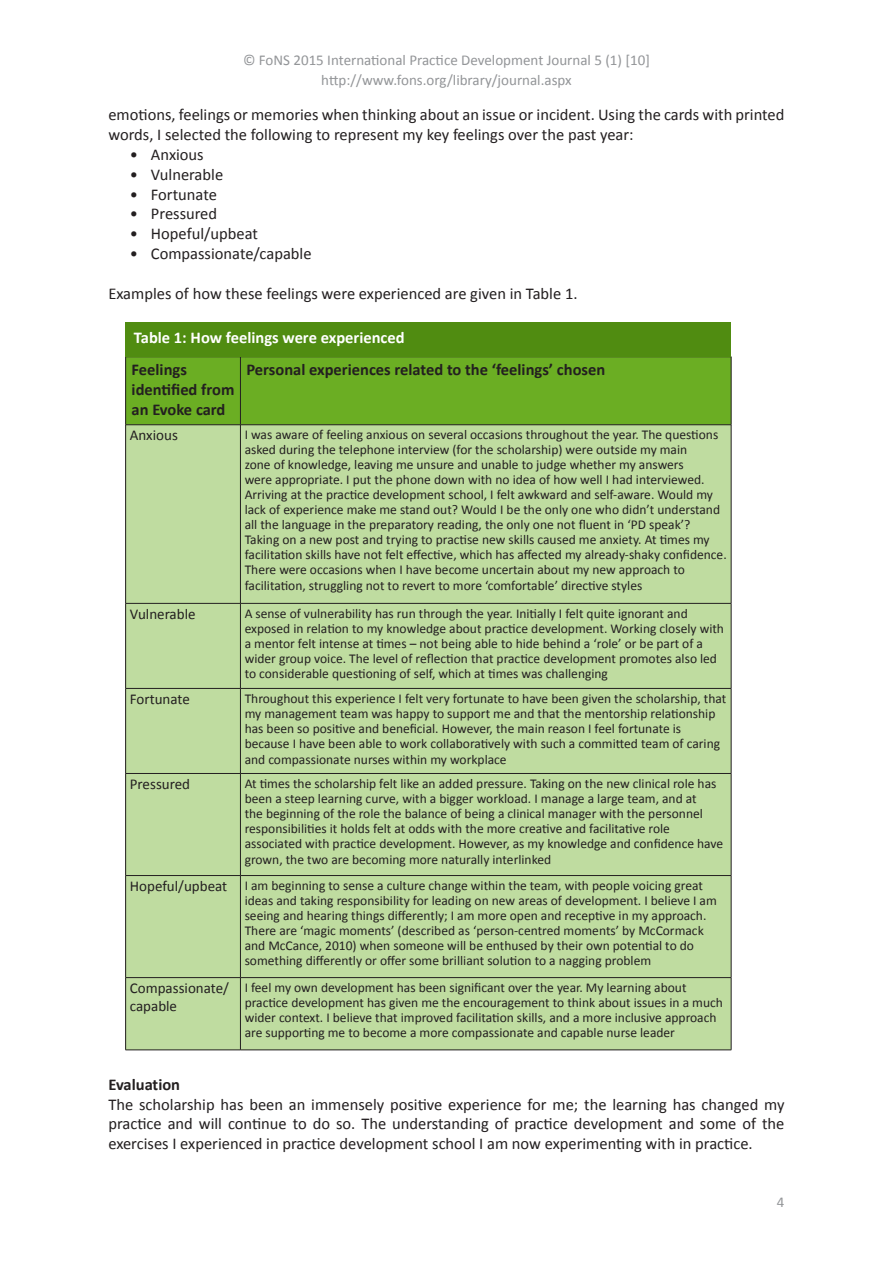
<style>
.page{position:relative;width:893px;height:1263px;background:#fff}
.page>*{position:absolute;margin:0;border:0;box-sizing:border-box;transform-origin:0 0}
.t1{font:16.5px/19.8px "Calibri";color:#231f20}
.t2{font:700 16.5px/19.8px "Calibri";color:#231f20}
.t3{font:700 16.5px "Calibri";color:#fff}
.t4{font:15px/19.8px "Calibri";color:#939598;text-align:center}
.t5{font:15px/18px "Calibri";color:#231f20}
.t6{font:13.5px/15px "Calibri";color:#231f20}
.s1{font-size:15px}
</style>
<div class="page">
<div style="left:125px;top:331px;width:606px;height:719px;background:#bfdca0"></div>
<div style="left:126px;top:357px;width:605px;height:67px;background:#6bae23"></div>
<hr style="left:125px;top:356px;width:115px;height:1px;background:#231f20">
<hr style="left:125px;top:357px;width:1px;height:68px;background:#231f20">
<hr style="left:240px;top:356px;width:491px;height:1px;background:#231f20">
<hr style="left:240px;top:357px;width:1px;height:68px;background:#231f20">
<hr style="left:731px;top:357px;width:1px;height:68px;background:#231f20">
<hr style="left:125px;top:424px;width:115px;height:1px;background:#231f20">
<hr style="left:125px;top:425px;width:1px;height:178px;background:#231f20">
<hr style="left:240px;top:424px;width:491px;height:1px;background:#231f20">
<hr style="left:240px;top:425px;width:1px;height:178px;background:#231f20">
<hr style="left:731px;top:425px;width:1px;height:178px;background:#231f20">
<hr style="left:125px;top:603px;width:115px;height:1px;background:#231f20">
<hr style="left:125px;top:603px;width:1px;height:85px;background:#231f20">
<hr style="left:240px;top:603px;width:491px;height:1px;background:#231f20">
<hr style="left:240px;top:603px;width:1px;height:85px;background:#231f20">
<hr style="left:731px;top:603px;width:1px;height:85px;background:#231f20">
<hr style="left:125px;top:688px;width:115px;height:1px;background:#231f20">
<hr style="left:125px;top:689px;width:1px;height:84px;background:#231f20">
<hr style="left:240px;top:688px;width:491px;height:1px;background:#231f20">
<hr style="left:240px;top:689px;width:1px;height:84px;background:#231f20">
<hr style="left:731px;top:689px;width:1px;height:84px;background:#231f20">
<hr style="left:240px;top:773px;width:491px;height:1px;background:#231f20">
<hr style="left:731px;top:774px;width:1px;height:101px;background:#231f20">
<hr style="left:125px;top:876px;width:1px;height:101px;background:#231f20">
<hr style="left:240px;top:875px;width:491px;height:1px;background:#231f20">
<hr style="left:240px;top:876px;width:1px;height:101px;background:#231f20">
<hr style="left:731px;top:876px;width:1px;height:101px;background:#231f20">
<hr style="left:125px;top:977px;width:115px;height:1px;background:#231f20">
<hr style="left:125px;top:978px;width:1px;height:72px;background:#231f20">
<hr style="left:240px;top:977px;width:491px;height:1px;background:#231f20">
<hr style="left:240px;top:978px;width:1px;height:72px;background:#231f20">
<hr style="left:731px;top:978px;width:1px;height:72px;background:#231f20">
<hr style="left:125px;top:1050px;width:115px;height:1px;background:#231f20">
<hr style="left:240px;top:1050px;width:491px;height:1px;background:#231f20">
<hr style="left:125px;top:773px;width:115px;height:1px;background:#231f20">
<hr style="left:125px;top:774px;width:1px;height:101px;background:#231f20">
<hr style="left:240px;top:774px;width:1px;height:101px;background:#231f20">
<hr style="left:125px;top:875px;width:115px;height:1px;background:#231f20">
<div style="left:125px;top:322px;width:606px;height:34px;background:#508c11"></div>
<p class="t4" style="left:243px;top:50px;width:408px">© FoNS 2015 International Practice Development Journal 5 (1) [10] http://www.fons.org/library/journal.aspx</p>
<p class="t1" style="left:108px;top:105px;width:678px">emotions, feelings or memories when thinking about an issue or incident. Using the cards with printed words, I selected the following to represent my key feelings over the past year:</p>
<p class="t1" style="left:130px;top:145px;width:76px">• Anxious</p>
<p class="t1" style="left:130px;top:164px;width:95px">• Vulnerable</p>
<p class="t1" style="left:130px;top:184px;width:89px">• Fortunate</p>
<p class="t1" style="left:130px;top:204px;width:89px">• Pressured</p>
<p class="t1" style="left:130px;top:224px;width:130px">• Hopeful/upbeat</p>
<p class="t1" style="left:130px;top:244px;width:183px">• Compassionate/capable</p>
<p class="t1" style="left:108px;top:283px;width:471px">Examples of how these feelings were experienced are given in Table 1.</p>
<p class="t3" style="left:134px;top:327px;width:272px">Table 1: How feelings were experienced</p>
<p class="t2" style="left:132px;top:360px;width:104px">Feelings identified from an Evoke card</p>
<p class="t2" style="left:246px;top:360px;width:360px">Personal experiences related to the ‘feelings’ chosen</p>
<p class="t5" style="left:130px;top:426px;width:49px">Anxious</p>
<p class="t6" style="left:245px;top:427px;width:484px">I was aware of feeling anxious on several occasions throughout the year. The questions asked during the telephone interview (for the scholarship) were outside my main<br>zone of knowledge, leaving me unsure and unable to judge whether my answers<br>were appropriate. I put the phone down with no idea of how well I had interviewed.<br>Arriving at the practice development school, I felt awkward and self-aware. Would my lack of experience make me stand out? Would I be the only one who didn’t understand all the language in the preparatory reading, the only one not fluent in ‘PD speak’?<br>Taking on a new post and trying to practise new skills caused me anxiety. At times my facilitation skills have not felt effective, which has affected my already-shaky confidence.<br>There were occasions when I have become uncertain about my new approach to facilitation, struggling not to revert to more ‘comfortable’ directive styles</p>
<p class="t5" style="left:130px;top:605px;width:67px">Vulnerable</p>
<p class="t6" style="left:245px;top:606px;width:481px">A sense of vulnerability has run through the year. Initially I felt quite ignorant and exposed in relation to my knowledge about practice development. Working closely with a mentor felt intense at times – not being able to hide behind a ‘role’ or be part of a wider group voice. The level of reflection that practice development promotes also led to considerable questioning of self, which at times was challenging</p>
<p class="t5" style="left:130px;top:690px;width:61px">Fortunate</p>
<p class="t6" style="left:245px;top:691px;width:483px">Throughout this experience I felt very fortunate to have been given the scholarship, that my management team was happy to support me and that the mentorship relationship has been so positive and beneficial. However, the main reason I feel fortunate is because I have been able to work collaboratively with such a committed team of caring and compassionate nurses within my workplace</p>
<p class="t5" style="left:130px;top:775px;width:62px">Pressured</p>
<p class="t6" style="left:245px;top:776px;width:480px">At times the scholarship felt like an added pressure. Taking on the new clinical role has been a steep learning curve, with a bigger workload. I manage a large team, and at<br>the beginning of the role the balance of being a clinical manager with the personnel responsibilities it holds felt at odds with the more creative and facilitative role associated with practice development. However, as my knowledge and confidence have grown, the two are becoming more naturally interlinked</p>
<p class="t6" style="left:245px;top:878px;width:474px;text-indent:-115px"><span class="s1">Hopeful/upbeat</span> I am beginning to sense a culture change within the team, with people voicing great ideas and taking responsibility for leading on new areas of development. I believe I am seeing and hearing things differently; I am more open and receptive in my approach.<br>There are ‘magic moments’ (described as ‘person-centred moments’ by McCormack and McCance, 2010) when someone will be enthused by their own potential to do something differently or offer some brilliant solution to a nagging problem</p>
<p class="t5" style="left:130px;top:979px;width:101px">Compassionate/ capable</p>
<p class="t6" style="left:245px;top:980px;width:480px">I feel my own development has been significant over the year. My learning about practice development has given me the encouragement to think about issues in a much wider context. I believe that improved facilitation skills, and a more inclusive approach are supporting me to become a more compassionate and capable nurse leader</p>
<p class="t2" style="left:108px;top:1074px;width:73px">Evaluation</p>
<p class="t1" style="left:108px;top:1094px;width:678px;text-align:justify">The scholarship has been an immensely positive experience for me; the learning has changed my practice and will continue to do so. The understanding of practice development and some of the exercises I experienced in practice development school I am now experimenting with in practice.</p>
<p class="t4" style="left:777px;top:1192px;width:9px">4</p>
</div>
